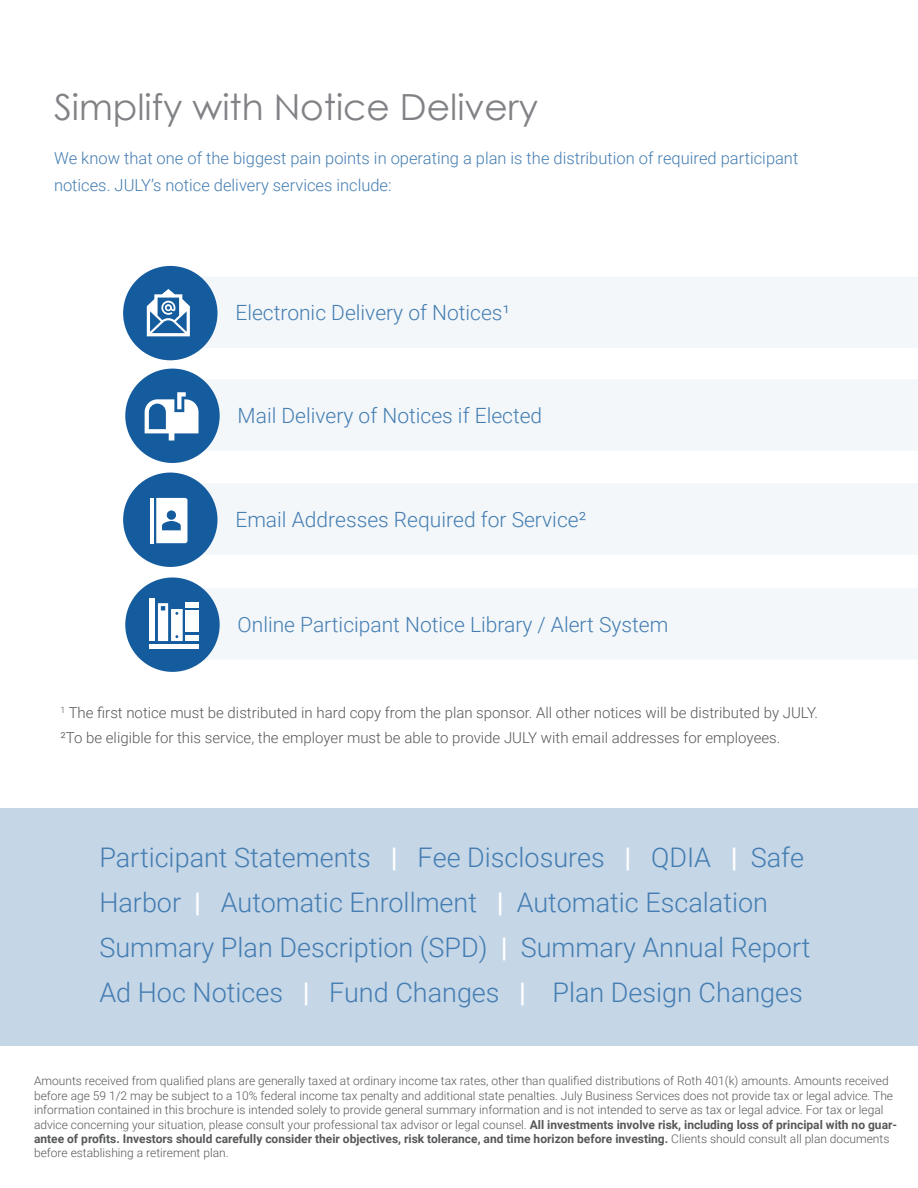
<style>
.page{position:relative;width:918px;height:1188px;background:#fff}
.page>*{position:absolute;margin:0;border:0;box-sizing:border-box;transform-origin:0 0}
.t1{font:36px "Century Gothic";color:#808285}
.t2{font:300 27px/45px "Roboto";color:#447db1}
.t3{font:300 21px "Roboto";color:#447db1}
.t4{font:300 16.5px/27px "Roboto";color:#447db1}
.t5{font:300 15px "Roboto";color:#57585a}
.t6{font:300 12px/14.4px "Roboto";color:#57585a}
.s1{font-weight:700;color:#fff}
.s2{font-weight:700}
</style>
<div class="page">
<div style="left:0;top:808px;width:918px;height:238px;background:#c5d6e7"></div>
<div style="left:202px;top:277px;width:716px;height:71px;background:#f3f7fa"></div>
<div style="left:123px;top:266px;width:95px;height:94px;background:#155c9e;border-radius:50%"></div>
<svg style="left:147px;top:289px;width:43px;height:47px"></svg>
<div style="left:202px;top:379px;width:716px;height:71px;background:#f3f7fa"></div>
<div style="left:125px;top:369px;width:95px;height:94px;background:#155c9e;border-radius:50%"></div>
<svg style="left:145px;top:392px;width:54px;height:49px"></svg>
<div style="left:200px;top:483px;width:718px;height:71px;background:#f3f7fa"></div>
<div style="left:123px;top:473px;width:95px;height:94px;background:#155c9e;border-radius:50%"></div>
<hr style="left:150px;top:498px;width:4px;height:45px;background:#fff">
<svg style="left:156px;top:498px;width:31px;height:45px"></svg>
<div style="left:202px;top:588px;width:716px;height:71px;background:#f3f7fa"></div>
<div style="left:125px;top:578px;width:95px;height:94px;background:#155c9e;border-radius:50%"></div>
<hr style="left:149px;top:644px;width:50px;height:4px;background:#fff">
<div style="left:149px;top:599px;width:6px;height:42px;background:#fff"></div>
<div style="left:186px;top:635px;width:13px;height:6px;background:#fff"></div>
<div style="left:186px;top:610px;width:13px;height:22px;background:#fff"></div>
<div style="left:186px;top:602px;width:13px;height:6px;background:#fff"></div>
<svg style="left:158px;top:603px;width:25px;height:38px"></svg>
<p class="t1" style="left:54px;top:82px;width:486px">Simplify with Notice Delivery</p>
<p class="t4" style="left:54px;top:144px;width:746px">We know that one of the biggest pain points in operating a plan is the distribution of required participant notices. JULY’s notice delivery services include:</p>
<p class="t3" style="left:235px;top:298px;width:276px">Electronic Delivery of Notices¹</p>
<p class="t3" style="left:238px;top:401px;width:306px">Mail Delivery of Notices if Elected</p>
<p class="t3" style="left:235px;top:505px;width:352px">Email Addresses Required for Service²</p>
<p class="t3" style="left:238px;top:610px;width:432px">Online Participant Notice Library / Alert System</p>
<p class="t5" style="left:60px;top:702px;width:759px"><sup>1</sup> The first notice must be distributed in hard copy from the plan sponsor. All other notices will be distributed by JULY.</p>
<p class="t5" style="left:60px;top:727px;width:721px">²To be eligible for this service, the employer must be able to provide JULY with email addresses for employees.</p>
<p class="t2" style="left:99px;top:834px;width:713px">Participant Statements <span class="s1">|</span> Fee Disclosures <span class="s1">|</span> QDIA <span class="s1">|</span> Safe<br>Harbor <span class="s1">|</span> Automatic Enrollment <span class="s1">|</span> Automatic Escalation<br>Summary Plan Description (SPD) <span class="s1">|</span> Summary Annual Report</p>
<p class="t2" style="left:99px;top:969px;width:705px">Ad Hoc Notices <span class="s1">|</span> Fund Changes <span class="s1">|</span> Plan Design Changes</p>
<p class="t6" style="left:34px;top:1074px;width:865px">Amounts received from qualified plans are generally taxed at ordinary income tax rates, other than qualified distributions of Roth 401(k) amounts. Amounts received before age 59 1/2 may be subject to a 10% federal income tax penalty and additional state penalties. July Business Services does not provide tax or legal advice. The information contained in this brochure is intended solely to provide general summary information and is not intended to serve as tax or legal advice. For tax or legal advice concerning your situation, please consult your professional tax advisor or legal counsel. <span class="s2">All investments involve risk, including loss of principal with no guar&shy;antee of profits. Investors should carefully consider their objectives, risk tolerance, and time horizon before investing.</span> Clients should consult all plan documents before establishing a retirement plan.</p>
</div>
